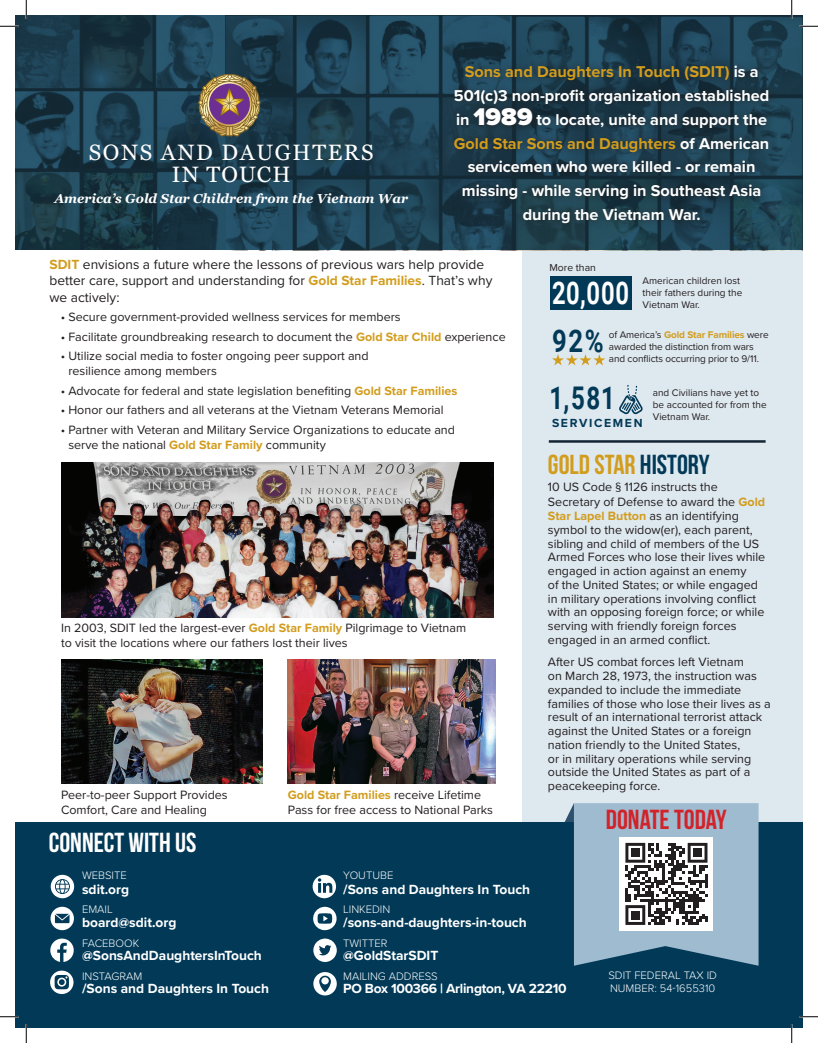
<style>
.page{position:relative;width:818px;height:1043px;background:#fff}
.page>*{position:absolute;margin:0;border:0;box-sizing:border-box;transform-origin:0 0}
.t1{font:700 31.25px "Roboto";color:#fff;scale:.76 1}
.t2{font:700 31.25px "Roboto";color:#013957;scale:.77 1}
.t3{font:700 31.25px "Roboto";color:#013957;scale:.82 1}
.t4{font:700 27.5px "Bebas Neue";color:#d29d1d}
.t5{font:700 27.5px "Bebas Neue";color:#fff}
.t6{font:700 27.5px "Bebas Neue";color:#d1232a}
.t7{font:22.25px/22.2px "Georgia";letter-spacing:.075em;color:#fff;text-align:center}
.t8{font:700 16.25px/23.8px "Proxima Nova";color:#fff;text-align:center}
.t9{font:700 13.75px "Proxima Nova";color:#fff}
.t10{font:13.75px/16.5px "Proxima Nova";color:#231f20}
.t11{font:700 13.75px "Proxima Nova";letter-spacing:-.02em;color:#fff}
.t12{font:italic 700 13px "Georgia";color:#fff}
.t13{font:12.5px/13.8px "Proxima Nova";color:#231f20}
.t14{font:700 12.12px "Proxima Nova";letter-spacing:.135em;color:#013957}
.t15{font:300 11.25px/12.5px "Proxima Nova";color:#fff}
.t16{font:10.38px "Proxima Nova";color:#231f20}
.t17{font:10px/12px "Proxima Nova";color:#231f20}
.s1{color:#d29d1d}
.s2{font-weight:900;font-size:25px}
.s3{font-weight:700;color:#d29d1d}
.s4{color:#013957}
</style>
<div class="page">
<img style="left:61px;top:659px;width:202px;height:125px">
<img style="left:288px;top:659px;width:207px;height:125px">
<div style="left:522px;top:250px;width:280px;height:574px;background:#dee8ef"></div>
<div style="left:15px;top:822px;width:787px;height:206px;background:#013957"></div>
<svg style="left:313px;top:972px;width:24px;height:23px"></svg>
<div style="left:321px;top:977px;width:8px;height:7px;background:#fff;border-radius:50%"></div>
<svg style="left:50px;top:938px;width:24px;height:24px"></svg>
<svg style="left:51px;top:874px;width:23px;height:24px"></svg>
<svg style="left:50px;top:970px;width:23px;height:24px"></svg>
<svg style="left:313px;top:906px;width:24px;height:24px"></svg>
<svg style="left:312px;top:874px;width:24px;height:24px"></svg>
<svg style="left:318px;top:878px;width:14px;height:14px"></svg>
<svg style="left:50px;top:906px;width:24px;height:24px"></svg>
<svg style="left:313px;top:938px;width:24px;height:24px"></svg>
<svg style="left:15px;top:15px;width:787px;height:235px;background:#1d4052"></svg>
<svg style="left:198px;top:72px;width:62px;height:65px;background:#7d6760"></svg>
<svg style="left:619px;top:385px;width:24px;height:29px"></svg>
<div style="left:550px;top:276px;width:81px;height:33px;background:#013957"></div>
<hr style="left:548px;top:440px;width:217px;height:2px;background:#142433">
<svg style="left:564px;top:803px;width:194px;height:162px;background:#90a7b8"></svg>
<div style="left:631px;top:848px;width:8px;height:9px;background:#231f20"></div>
<div style="left:693px;top:848px;width:8px;height:9px;background:#231f20"></div>
<div style="left:631px;top:910px;width:8px;height:9px;background:#231f20"></div>
<div style="left:446px;top:58px;width:330px;height:173px;background:#231f20;opacity:.75"></div>
<img style="left:61px;top:462px;width:432px;height:156px">
<svg style="left:552px;top:354px;width:53px;height:11px"></svg>
<svg style="left:0;top:25px;width:19px;height:2px"></svg>
<svg style="left:799px;top:25px;width:19px;height:2px"></svg>
<svg style="left:0;top:1015px;width:19px;height:2px"></svg>
<svg style="left:799px;top:1015px;width:19px;height:2px"></svg>
<svg style="left:25px;top:0;width:2px;height:19px"></svg>
<svg style="left:25px;top:1024px;width:2px;height:18px"></svg>
<svg style="left:790px;top:0;width:2px;height:19px"></svg>
<svg style="left:790px;top:1024px;width:2px;height:18px"></svg>
<p class="t8" style="left:454px;top:60px;width:317px"><span class="s1">Sons and Daughters In Touch (SDIT)</span> is a 501(c)3 non-profit organization established in <span class="s2">1989</span> to locate, unite and support the <span class="s1">Gold Star Sons and Daughters</span> of American servicemen who were killed - or remain missing - while serving in Southeast Asia during the Vietnam War.</p>
<p class="t10" style="left:49px;top:255px;width:444px"><span class="s3">SDIT</span> envisions a future where the lessons of previous wars help provide better care, support and understanding for <span class="s3">Gold Star Families</span>. That’s why we actively:</p>
<p class="t13" style="left:61px;top:310px;width:341px">• Secure government-provided wellness services for members</p>
<p class="t13" style="left:61px;top:329px;width:446px">• Facilitate groundbreaking research to document the <span class="s3">Gold Star Child</span> experience</p>
<p class="t13" style="left:68px;top:348px;width:302px;line-height:15px;text-indent:-8px">• Utilize social media to foster ongoing peer support and resilience among members</p>
<p class="t13" style="left:61px;top:383px;width:398px">• Advocate for federal and state legislation benefiting <span class="s3">Gold Star Families</span></p>
<p class="t13" style="left:61px;top:403px;width:384px">• Honor our fathers and all veterans at the Vietnam Veterans Memorial</p>
<p class="t13" style="left:68px;top:422px;width:388px;line-height:15px;text-indent:-8px">• Partner with Veteran and Military Service Organizations to educate and serve the national <span class="s3">Gold Star Family</span> community</p>
<p class="t7" style="left:89px;top:140px;width:286px">SONS AND DAUGHTERS<br>IN TOUCH</p>
<p class="t12" style="left:54px;top:189px;width:355px">America’s Gold Star Children from the Vietnam War</p>
<p class="t16" style="left:549px;top:260px;width:48px">More than</p>
<p class="t17" style="left:642px;top:274px;width:101px">American children lost their fathers during the</p>
<p class="t1" style="left:552px;top:271px;width:103px">20,000</p>
<p class="t17" style="left:642px;top:298px;width:59px">Vietnam War.</p>
<p class="t3" style="left:552px;top:319px;width:65px">92%</p>
<p class="t17" style="left:609px;top:328px;width:161px">of America’s <span class="s3">Gold Star Families</span> were awarded the distinction from wars and conflicts occurring prior to 9/11.</p>
<p class="t2" style="left:549px;top:376px;width:86px">1,581</p>
<p class="t14" style="left:552px;top:414px;width:92px">SERVICEMEN</p>
<p class="t17" style="left:652px;top:386px;width:115px">and Civilians have yet to be accounted for from the<br>Vietnam War.</p>
<p class="t13" style="left:61px;top:620px;width:406px;line-height:15px">In 2003, SDIT led the largest-ever <span class="s3">Gold Star Family</span> Pilgrimage to Vietnam to visit the locations where our fathers lost their lives</p>
<p class="t13" style="left:61px;top:786px;width:168px;line-height:15px">Peer-to-peer Support Provides<br>Comfort, Care and Healing</p>
<p class="t13" style="left:288px;top:786px;width:206px;line-height:15px"><span class="s3">Gold Star Families</span> receive Lifetime<br>Pass for free access to National Parks</p>
<p class="t4" style="left:548px;top:449px;width:163px">GOLD STAR <span class="s4">HISTORY</span></p>
<p class="t13" style="left:548px;top:479px;width:219px;line-height:15px">10 US Code § 1126 instructs the<br>Secretary of Defense to award the <span class="s3">Gold</span></p>
<p class="t13" style="left:548px;top:508px;width:219px"><span class="s3">Star Lapel Button</span> as an identifying symbol to the widow(er), each parent, sibling and child of members of the US Armed Forces who lose their lives while engaged in action against an enemy<br>of the United States; or while engaged in military operations involving conflict with an opposing foreign force; or while serving with friendly foreign forces engaged in an armed conflict.</p>
<p class="t13" style="left:548px;top:654px;width:224px">After US combat forces left Vietnam<br>on March 28, 1973, the instruction was expanded to include the immediate families of those who lose their lives as a result of an international terrorist attack against the United States or a foreign nation friendly to the United States,<br>or in military operations while serving outside the United States as part of a peacekeeping force.</p>
<p class="t6" style="left:605px;top:804px;width:122px">DONATE TODAY</p>
<p class="t5" style="left:49px;top:827px;width:149px">CONNECT WITH US</p>
<p class="t15" style="left:82px;top:868px;width:46px">WEBSITE</p>
<p class="t15" style="left:82px;top:902px;width:32px">EMAIL</p>
<p class="t15" style="left:82px;top:936px;width:59px">FACEBOOK</p>
<p class="t15" style="left:82px;top:969px;width:62px">INSTAGRAM</p>
<p class="t9" style="left:82px;top:878px;width:49px">sdit.org</p>
<p class="t9" style="left:82px;top:911px;width:96px">board@sdit.org</p>
<p class="t9" style="left:82px;top:945px;width:181px">@SonsAndDaughtersInTouch</p>
<p class="t9" style="left:82px;top:978px;width:188px">/Sons and Daughters In Touch</p>
<p class="t15" style="left:343px;top:868px;width:52px">YOUTUBE</p>
<p class="t15" style="left:343px;top:902px;width:49px">LINKEDIN</p>
<p class="t15" style="left:343px;top:936px;width:46px">TWITTER</p>
<p class="t15" style="left:343px;top:969px;width:96px">MAILING ADDRESS</p>
<p class="t9" style="left:343px;top:878px;width:188px">/Sons and Daughters In Touch</p>
<p class="t9" style="left:343px;top:911px;width:185px">/sons-and-daughters-in-touch</p>
<p class="t9" style="left:343px;top:945px;width:97px">@GoldStarSDIT</p>
<p class="t11" style="left:343px;top:978px;width:225px">PO Box 100366 | Arlington, VA 22210</p>
<p class="t15" style="left:608px;top:968px;width:110px">SDIT FEDERAL TAX ID<br>NUMBER: 54-1655310</p>
</div>
